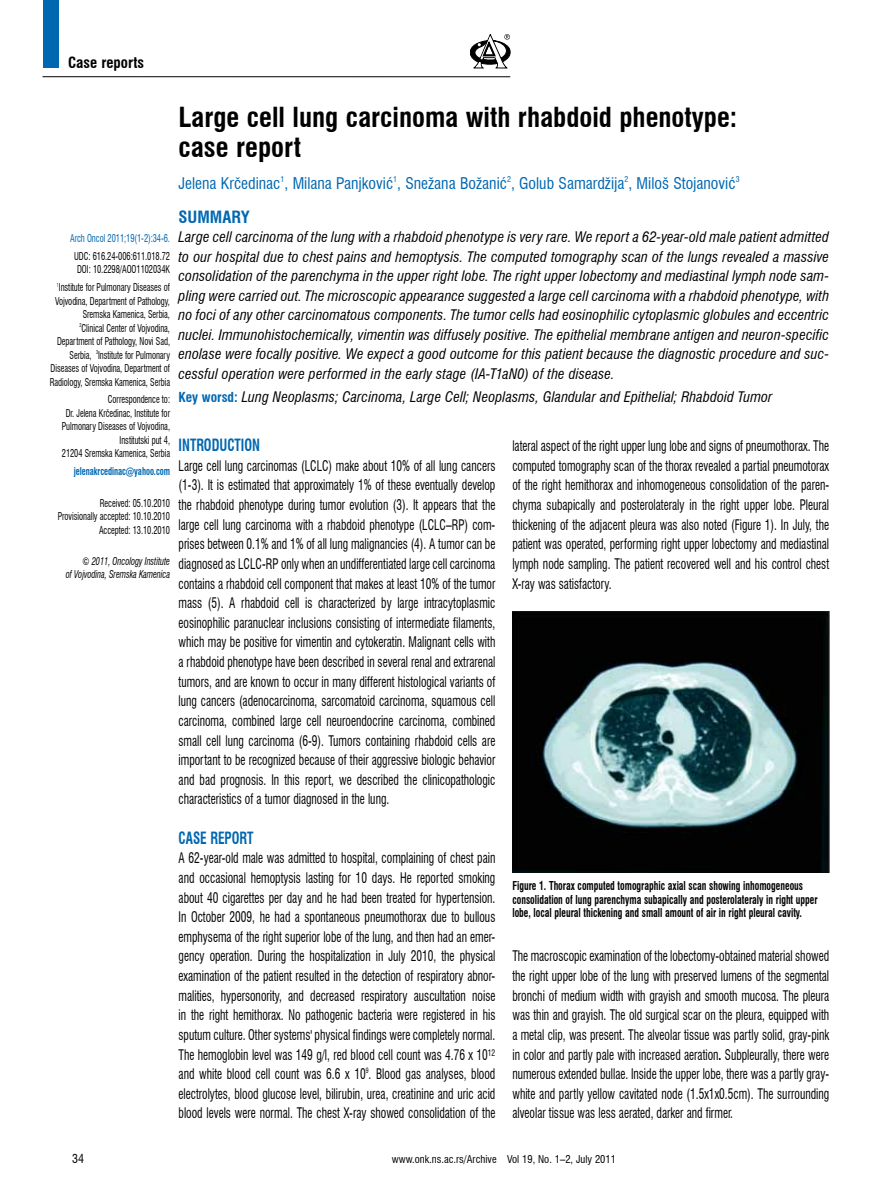
<style>
.page{position:relative;width:893px;height:1191px;background:#fff}
.page>*{position:absolute;margin:0;border:0;box-sizing:border-box;transform-origin:0 0}
.t1{font:700 condensed 27px/30px "Swiss 721 BT";color:#000}
.t2{font:700 condensed 16.5px "Swiss 721 BT";color:#0067b1;scale:.8 1}
.t3{font:700 condensed 16.5px "Swiss 721 BT";color:#0067b1}
.t4{font:condensed 15.75px "Swiss 721 BT";color:#0067b1}
.t5{font:700 condensed 15px "Swiss 721 BT";color:#000}
.t6{font:condensed 14.25px/19.6px "Swiss 721 BT";color:#000;text-align:justify;scale:.8 1}
.t7{font:italic condensed 14.25px/19.5px "Swiss 721 BT";letter-spacing:.01em;color:#000;text-align:justify}
.t8{font:700 condensed 12px/13.5px "Swiss 721 BT";color:#000;scale:.8 1}
.t9{font:condensed 12px "Swiss 721 BT";color:#000}
.t10{font:condensed 10.5px/13.5px "Swiss 721 BT";letter-spacing:-.005em;color:#000;text-align:right;scale:.8 1}
.t11{font:italic condensed 10.5px/13.5px "Swiss 721 BT";letter-spacing:-.005em;color:#000;text-align:right;scale:.8 1}
.t12{font:condensed 10.5px "Swiss 721 BT";letter-spacing:-.005em;color:#000}
.t13{font:condensed 10.5px "Swiss 721 BT";letter-spacing:-.005em;color:#0067b1;scale:.8 1}
.t14{font:700 condensed 10.5px "Swiss 721 BT";letter-spacing:-.005em;color:#0067b1;scale:.8 1}
.s1{font-weight:700;font-style:normal;font-size:13.5px;color:#0067b1}
.s2{font-weight:700}
</style>
<div class="page">
<div style="left:43px;top:0;width:16px;height:67px;background:#0067b1"></div>
<hr style="left:43px;top:76px;width:467px;height:1px;background:#000">
<svg style="left:470px;top:34px;width:40px;height:34px"></svg>
<img style="left:512px;top:612px;width:317px;height:260px">
<p class="t5" style="left:68px;top:53px;width:78px">Case reports</p>
<h1 class="t1" style="left:179px;top:102px;width:560px">Large cell lung carcinoma with rhabdoid phenotype: case report</h1>
<p class="t4" style="left:179px;top:173px;width:562px">Jelena Krčedinac<sup>1</sup>, Milana Panjković<sup>1</sup>, Snežana Božanić<sup>2</sup>, Golub Samardžija<sup>2</sup>, Miloš Stojanović<sup>3</sup></p>
<p class="t3" style="left:179px;top:207px;width:12px">Summar</p>
<p class="t3" style="left:241px;top:207px;width:11px">y</p>
<p class="t7" style="left:179px;top:227px;width:652px">Large cell carcinoma of the lung with a rhabdoid phenotype is very rare. We report a 62-year-old male patient admitted to our hospital due to chest pains and hemoptysis. The computed tomography scan of the lungs revealed a massive consolidation of the parenchyma in the upper right lobe. The right upper lobectomy and mediastinal lymph node sam&shy;pling were carried out. The microscopic appearance suggested a large cell carcinoma with a rhabdoid phenotype, with no foci of any other carcinomatous components. The tumor cells had eosinophilic cytoplasmic globules and eccentric nuclei. Immunohistochemically, vimentin was diffusely positive. The epithelial membrane antigen and neuron-specific enolase were focally positive. We expect a good outcome for this patient because the diagnostic procedure and suc&shy;cessful operation were performed in the early stage (IA-T1aN0) of the disease.</p>
<p class="t7" style="left:179px;top:387px;width:595px"><span class="s1">Key worsd:</span> Lung Neoplasms; Carcinoma, Large Cell; Neoplasms, Glandular and Epithelial; Rhabdoid Tumor</p>
<p class="t13" style="left:70px;top:232px;width:125px">Arch Oncol 2011;19(1-2):34-6.</p>
<p class="t10" style="left:74px;top:249px;width:121px;text-align:left">UDC: 616.24-006:611.018.72<br>DOI: 10.2298/AOO1102034K</p>
<p class="t10" style="left:50px;top:280px;width:152px"><sup>1</sup>Institute for Pulmonary Diseases of Vojvodina, Department of Pathology, Sremska Kamenica, Serbia,<br><sup>2</sup>Clinical Center of Vojvodina, Department of Pathology, Novi Sad, Serbia, <sup>3</sup>Institute for Pulmonary Diseases of Vojvodina, Department of Radiology, Sremska Kamenica, Serbia</p>
<p class="t10" style="left:62px;top:393px;width:137px">Correspondence to:<br>Dr. Jelena Krčedinac, Institute for<br>Pulmonary Diseases of Vojvodina,<br>Institutski put 4,<br>21204 Sremska Kamenica, Serbia</p>
<p class="t14" style="left:74px;top:465px;width:122px">jelenakrcedinac@yahoo.com</p>
<p class="t10" style="left:58px;top:496px;width:142px">Received: 05. 10.2010<br>Provisionally accepted: 10. 10.2010<br>Accepted: 13. 10.2010</p>
<p class="t11" style="left:66px;top:554px;width:132px">© 2011, Oncology Institute<br>of Vojvodina, Sremska Kamenica</p>
<p class="t2" style="left:179px;top:435px;width:103px">INTRODUCTION</p>
<p class="t6" style="left:179px;top:456px;width:398px">Large cell lung carcinomas (LCLC) make about 10% of all lung cancers (1-3). It is estimated that approximately 1% of these eventually develop the rhabdoid phenotype during tumor evolution (3). It appears that the large cell lung carcinoma with a rhabdoid phenotype (LCLC–RP) com&shy;prises between 0. 1% and 1% of all lung malignancies (4). A tumor can be diagnosed as LCLC-RP only when an undifferentiated large cell carcinoma contains a rhabdoid cell component that makes at least 10% of the tumor mass (5). A rhabdoid cell is characterized by large intracytoplasmic eosinophilic paranuclear inclusions consisting of intermediate filaments, which may be positive for vimentin and cytokeratin. Malignant cells with a rhabdoid phenotype have been described in several renal and extrarenal tumors, and are known to occur in many different histological variants of lung cancers (adenocarcinoma, sarcomatoid carcinoma, squamous cell carcinoma, combined large cell neuroendocrine carcinoma, combined small cell lung carcinoma (6-9). Tumors containing rhabdoid cells are important to be recognized because of their aggressive biologic behavior and bad prognosis. In this report, we described the clinicopathologic characteristics of a tumor diagnosed in the lung.</p>
<p class="t2" style="left:179px;top:827px;width:95px">CASE REPORT</p>
<p class="t6" style="left:179px;top:848px;width:398px;text-align:left">A 62-year-old male was admitted to hospital, complaining of chest pain and occasional hemoptysis lasting for 10 days. He reported smoking about 40 cigarettes per day and he had been treated for hypertension.<br>In October 2009, he had a spontaneous pneumothorax due to bullous emphysema of the right superior lobe of the lung, and then had an emer&shy;gency operation. During the hospitalization in July 2010, the physical examination of the patient resulted in the detection of respiratory abnor&shy;malities, hypersonority, and decreased respiratory auscultation noise in the right hemithorax. No pathogenic bacteria were registered in his sputum culture. Other systems' physical findings were completely normal.<br>The hemoglobin level was 149 g/l, red blood cell count was 4.76 x 10¹² and white blood cell count was 6.6 x 10<sup>9</sup>. Blood gas analyses, blood electrolytes, blood glucose level, bilirubin, urea, creatinine and uric acid blood levels were normal. The chest X-ray showed consolidation of the</p>
<p class="t6" style="left:512px;top:436px;width:397px">lateral aspect of the right upper lung lobe and signs of pneumothorax. The computed tomography scan of the thorax revealed a partial pneumotorax of the right hemithorax and inhomogeneous consolidation of the paren&shy;chyma subapically and posterolateraly in the right upper lobe. Pleural thickening of the adjacent pleura was also noted (Figure 1). In July, the patient was operated, performing right upper lobectomy and mediastinal lymph node sampling. The patient recovered well and his control chest X-ray was satisfactory.</p>
<p class="t8" style="left:512px;top:879px;width:383px">Figure 1. Thorax computed tomographic axial scan showing inhomogeneous consolidation of lung parenchyma subapically and posterolateraly in right upper lobe, local pleural thickening and small amount of air in right pleural cavity.</p>
<p class="t6" style="left:512px;top:946px;width:397px">The macroscopic examination of the lobectomy-obtained material showed the right upper lobe of the lung with preserved lumens of the segmental bronchi of medium width with grayish and smooth mucosa. The pleura was thin and grayish. The old surgical scar on the pleura, equipped with a metal clip, was present. The alveolar tissue was partly solid, gray-pink in color and partly pale with increased aeration<span class="s2">.</span> Subpleurally, there were numerous extended bullae. Inside the upper lobe, there was a partly gray&shy;white and partly yellow cavitated node (1.5x1x0.5cm). The surrounding alveolar tissue was less aerated, darker and firmer.</p>
<p class="t9" style="left:72px;top:1151px;width:13px">34</p>
<p class="t12" style="left:392px;top:1153px;width:226px">www.onk.ns.ac.rs/Archive Vol 19, No. 1–2, July 2011</p>
</div>
